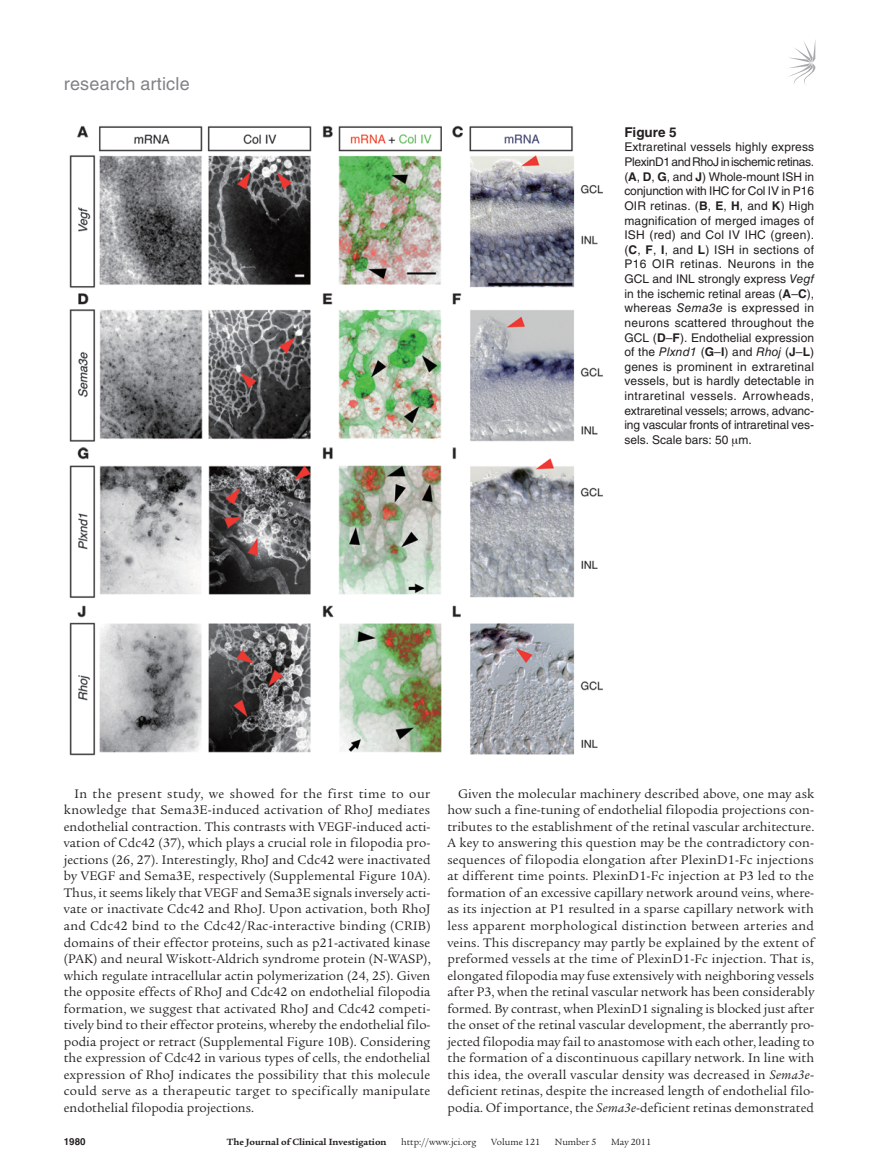
<style>
.page{position:relative;width:878px;height:1175px;background:#fff}
.page>*{position:absolute;margin:0;border:0;box-sizing:border-box;transform-origin:0 0}
.t1{font:18px "Helvetica LT Std";letter-spacing:.01em;color:#808285}
.t2{font:13.5px/16.5px "Legacy Serif Std";letter-spacing:.005em;color:#231f20;text-align:justify}
.t3{font:700 13.5px "Helvetica LT Std";color:#231f20}
.t4{font:12px/14.7px "Helvetica LT Std";letter-spacing:-.01em;color:#231f20;text-align:justify}
.t5{font:9.75px "Legacy Serif Std";color:#231f20}
.t6{font:700 9.75px "Legacy Serif Std";color:#231f20}
.t7{font:700 9.75px "Helvetica LT Std";color:#231f20}
.s1{font-weight:700}
.s2{font-style:italic}
</style>
<div class="page">
<svg style="left:789px;top:42px;width:26px;height:43px"></svg>
<img style="left:69px;top:125px;width:534px;height:631px">
<h1 class="t1" style="left:64px;top:73px;width:127px">research article</h1>
<p class="t3" style="left:624px;top:124px;width:54px">Figure 5</p>
<p class="t4" style="left:624px;top:140px;width:191px">Extraretinal vessels highly express PlexinD1 and RhoJ in ischemic retinas. (<span class="s1">A</span>, <span class="s1">D</span>, <span class="s1">G</span>, and <span class="s1">J</span>) Whole-mount ISH in conjunction with IHC for Col IV in P16<br>OIR retinas. (<span class="s1">B</span>, <span class="s1">E</span>, <span class="s1">H</span>, and <span class="s1">K</span>) High magnification of merged images of ISH (red) and Col IV IHC (green). (<span class="s1">C</span>, <span class="s1">F</span>, <span class="s1">I</span>, and <span class="s1">L</span>) ISH in sections of P16 OIR retinas. Neurons in the GCL and INL strongly express <span class="s2">Vegf </span>in the ischemic retinal areas (<span class="s1">A</span>–<span class="s1">C</span>), whereas <span class="s2">Sema3e</span> is expressed in neurons scattered throughout the GCL (<span class="s1">D</span>–<span class="s1">F</span>). Endothelial expression of the <span class="s2">Plxnd1</span> (<span class="s1">G</span>–<span class="s1">I</span>) and <span class="s2">Rhoj</span> (<span class="s1">J</span>–<span class="s1">L</span>) genes is prominent in extraretinal vessels, but is hardly detectable in intraretinal vessels. Arrowheads, extraretinal vessels; arrows, advanc&shy;ing vascular fronts of intraretinal ves&shy;sels. Scale bars: 50 m.</p>
<p class="t2" style="left:64px;top:785px;width:368px;text-indent:11px">In the present study, we showed for the first time to our knowledge that Sema3E-induced activation of RhoJ mediates endothelial contraction. This contrasts with VEGF-induced acti&shy;vation of Cdc42 (37), which plays a crucial role in filopodia pro&shy;jections (26, 27). Interestingly, RhoJ and Cdc42 were inactivated by VEGF and Sema3E, respectively (Supplemental Figure 10A).<br>Thus, it seems likely that VEGF and Sema3E signals inversely acti&shy;vate or inactivate Cdc42 and RhoJ. Upon activation, both RhoJ and Cdc42 bind to the Cdc42/Rac-interactive binding (CRIB) domains of their effector proteins, such as p21-activated kinase (PAK) and neural Wiskott-Aldrich syndrome protein (N-WASP), which regulate intracellular actin polymerization (24, 25). Given the opposite effects of RhoJ and Cdc42 on endothelial filopodia formation, we suggest that activated RhoJ and Cdc42 competi&shy;tively bind to their effector proteins, whereby the endothelial filo&shy;podia project or retract (Supplemental Figure 10B). Considering the expression of Cdc42 in various types of cells, the endothelial expression of RhoJ indicates the possibility that this molecule could serve as a therapeutic target to specifically manipulate endothelial filopodia projections.</p>
<p class="t2" style="left:447px;top:785px;width:368px;text-indent:11px">Given the molecular machinery described above, one may ask how such a fine-tuning of endothelial filopodia projections con&shy;tributes to the establishment of the retinal vascular architecture.<br>A key to answering this question may be the contradictory con&shy;sequences of filopodia elongation after PlexinD1-Fc injections at different time points. PlexinD1-Fc injection at P3 led to the formation of an excessive capillary network around veins, where&shy;as its injection at P1 resulted in a sparse capillary network with less apparent morphological distinction between arteries and veins. This discrepancy may partly be explained by the extent of preformed vessels at the time of PlexinD1-Fc injection. That is, elongated filopodia may fuse extensively with neighboring vessels after P3, when the retinal vascular network has been considerably formed. By contrast, when PlexinD1 signaling is blocked just after the onset of the retinal vascular development, the aberrantly pro&shy;jected filopodia may fail to anastomose with each other, leading to the formation of a discontinuous capillary network. In line with this idea, the overall vascular density was decreased in <span class="s2">Sema3e&shy;</span>deficient retinas, despite the increased length of endothelial filo&shy;podia. Of importance, the <span class="s2">Sema3e</span>-deficient retinas demonstrated</p>
<p class="t7" style="left:64px;top:1135px;width:23px">1980</p>
<p class="t6" style="left:227px;top:1135px;width:161px">The Journal of Clinical Investigation</p>
<p class="t5" style="left:401px;top:1136px;width:77px">http://www.jci.org</p>
<p class="t5" style="left:491px;top:1136px;width:50px">Volume 121</p>
<p class="t5" style="left:555px;top:1136px;width:43px">Number 5</p>
<p class="t5" style="left:611px;top:1136px;width:41px">May 2011</p>
</div>
